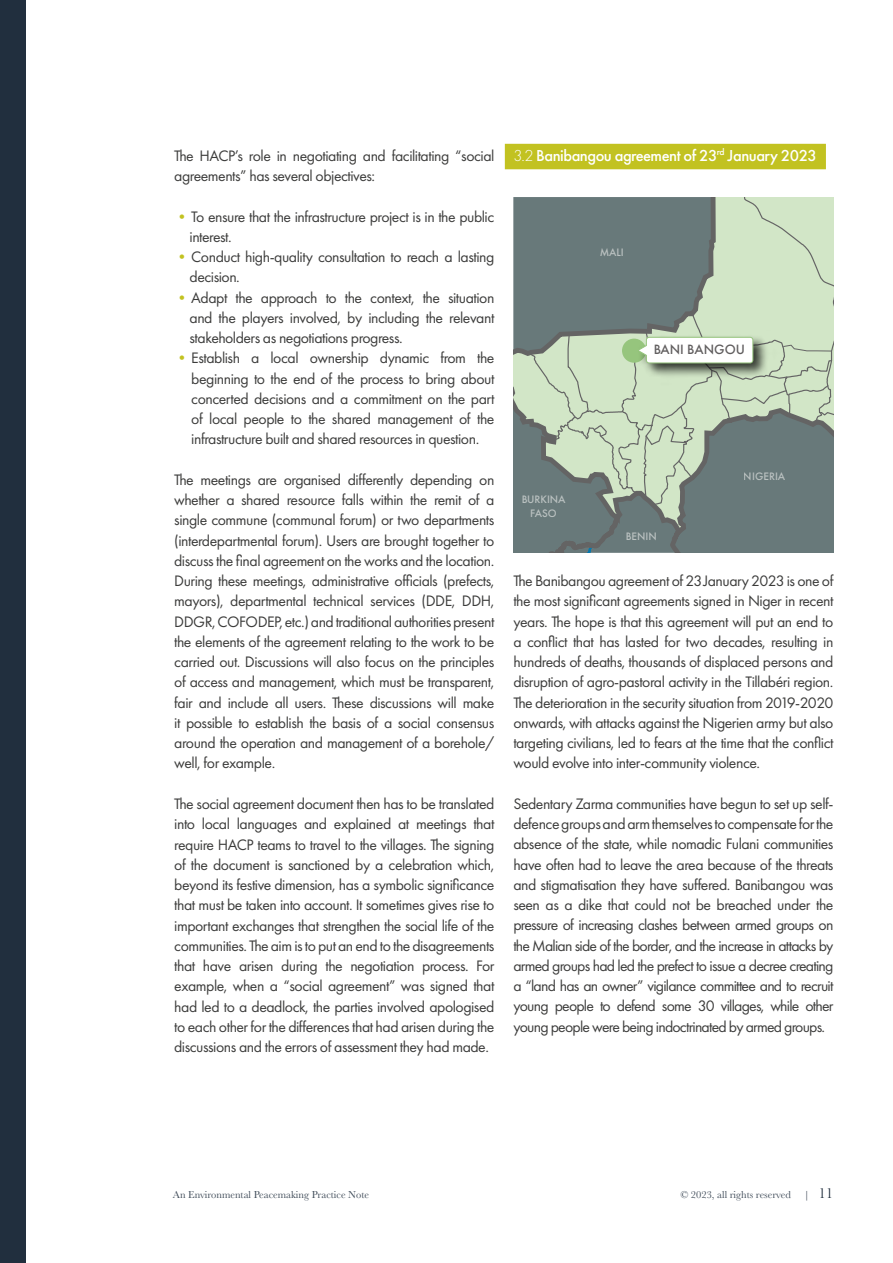
<style>
.page{position:relative;width:893px;height:1263px;background:#fff}
.page>*{position:absolute;margin:0;border:0;box-sizing:border-box;transform-origin:0 0}
.t1{font:500 16.5px "Futura PT";letter-spacing:-.03em;color:#fff}
.t2{font:15.75px/20.2px "Futura PT";letter-spacing:-.03em;color:#3c3c3b;text-align:justify}
.t3{font:15px "Baskerville";color:#212f3e}
.t4{font:500 14.1px "Futura PT";color:#231f20}
.t5{font:500 11.25px/13.5px "Futura PT";color:#f4f4f2;text-align:center}
.t6{font:10.5px "Baskerville";color:#404c59}
.s1{color:#c2c221}
.s2{font-weight:300}
.s3{font-size:10.5px;color:#404c59}
</style>
<div class="page">
<div style="left:0;top:0;width:26px;height:1263px;background:#212f3e"></div>
<div style="left:505px;top:144px;width:321px;height:25px;background:#c2c221"></div>
<svg style="left:513px;top:197px;width:320px;height:356px;background:#97a89b"></svg>
<p class="t2" style="left:174px;top:145px;width:322px">The HACP’s role in negotiating and facilitating “social agreements” has several objectives:</p>
<p class="t2" style="left:190px;top:206px;width:306px;text-indent:-15px"><span class="s1">•</span>To ensure that the infrastructure project is in the public interest.</p>
<p class="t2" style="left:190px;top:247px;width:306px;text-indent:-15px"><span class="s1">•</span>Conduct high-quality consultation to reach a lasting decision.</p>
<p class="t2" style="left:190px;top:287px;width:306px;text-indent:-15px"><span class="s1">•</span>Adapt the approach to the context, the situation and the players involved, by including the relevant stakeholders as negotiations progress.</p>
<p class="t2" style="left:191px;top:348px;width:305px;text-indent:-17px"><span class="s1">•</span>Establish a local ownership dynamic from the beginning to the end of the process to bring about concerted decisions and a commitment on the part of local people to the shared management of the infrastructure built and shared resources in question.</p>
<p class="t2" style="left:174px;top:469px;width:322px">The meetings are organised differently depending on whether a shared resource falls within the remit of a single commune (communal forum) or two departments (interdepartmental forum). Users are brought together to discuss the final agreement on the works and the location.<br>During these meetings, administrative officials (prefects, mayors), departmental technical services (DDE, DDH, DDGR, COFODEP, etc.) and traditional authorities present the elements of the agreement relating to the work to be carried out. Discussions will also focus on the principles of access and management, which must be transparent, fair and include all users. These discussions will make it possible to establish the basis of a social consensus around the operation and management of a borehole/ well, for example.</p>
<p class="t2" style="left:174px;top:793px;width:322px">The social agreement document then has to be translated into local languages and explained at meetings that require HACP teams to travel to the villages. The signing of the document is sanctioned by a celebration which, beyond its festive dimension, has a symbolic significance that must be taken into account. It sometimes gives rise to important exchanges that strengthen the social life of the communities. The aim is to put an end to the disagreements that have arisen during the negotiation process. For example, when a “social agreement” was signed that had led to a deadlock, the parties involved apologised to each other for the differences that had arisen during the discussions and the errors of assessment they had made.</p>
<p class="t1" style="left:513px;top:145px;width:305px"><span class="s2">3.2</span> Banibangou agreement of 23<sup>rd</sup> January 2023</p>
<p class="t5" style="left:600px;top:245px;width:26px">MALI</p>
<p class="t4" style="left:653px;top:341px;width:93px">BANI BANGOU</p>
<p class="t5" style="left:521px;top:493px;width:46px">BURKINA<br>FASO</p>
<p class="t5" style="left:626px;top:529px;width:33px">BENIN</p>
<p class="t5" style="left:744px;top:469px;width:43px">NIGERIA</p>
<p class="t2" style="left:513px;top:571px;width:322px">The Banibangou agreement of 23January 2023 is one of the most significant agreements signed in Niger in recent years. The hope is that this agreement will put an end to a conflict that has lasted for two decades, resulting in hundreds of deaths, thousands of displaced persons and disruption of agro-pastoral activity in the Tillabéri region.<br>The deterioration in the security situation from 2019-2020 onwards, with attacks against the Nigerien army but also targeting civilians, led to fears at the time that the conflict would evolve into inter-community violence.</p>
<p class="t2" style="left:513px;top:793px;width:322px">Sedentary Zarma communities have begun to set up self&shy;defence groups and arm themselves to compensate for the absence of the state, while nomadic Fulani communities have often had to leave the area because of the threats and stigmatisation they have suffered. Banibangou was seen as a dike that could not be breached under the pressure of increasing clashes between armed groups on the Malian side of the border, and the increase in attacks by armed groups had led the prefect to issue a decree creating a “land has an owner” vigilance committee and to recruit young people to defend some 30 villages, while other young people were being indoctrinated by armed groups.</p>
<p class="t6" style="left:173px;top:1188px;width:198px">An Environmental Peacemaking Practice Note</p>
<p class="t6" style="left:680px;top:1188px;width:112px">© 2023, all rights reserved</p>
<p class="t3" style="left:804px;top:1183px;width:31px"><span class="s3">|</span> 11</p>
</div>
